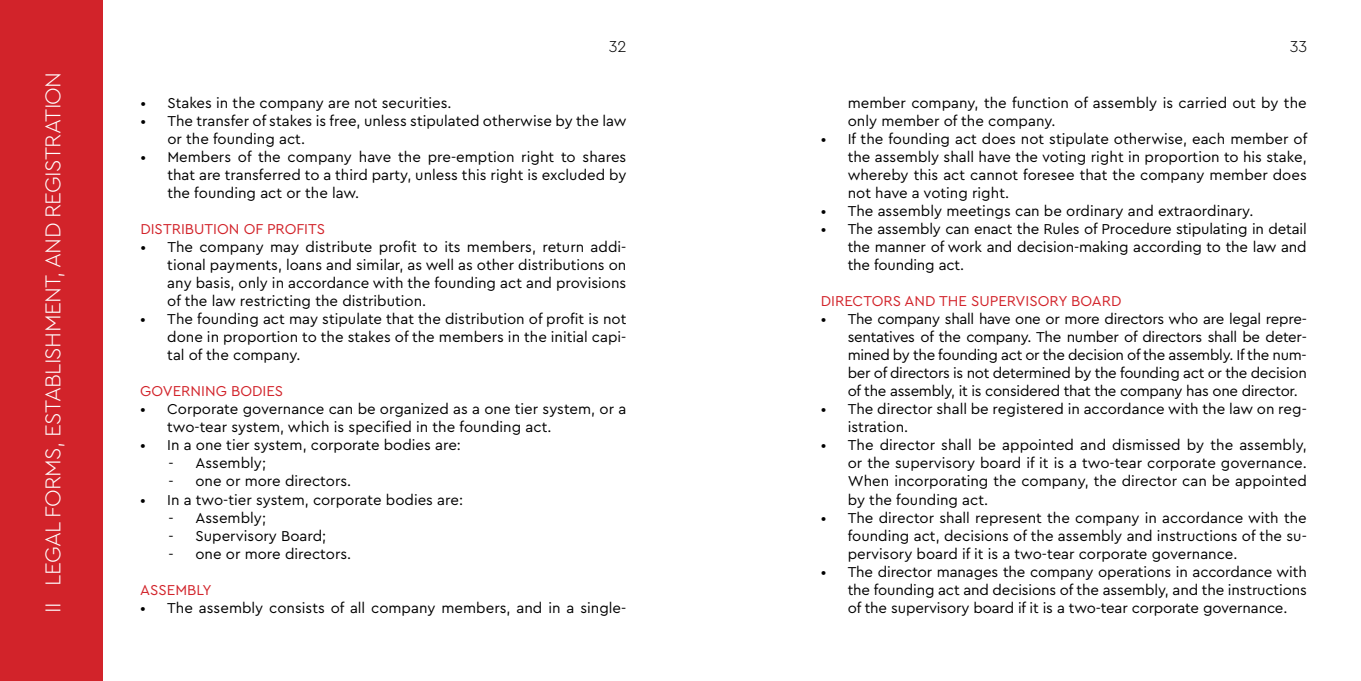
<style>
.page{position:relative;width:1361px;height:681px;background:#fff}
.page>*{position:absolute;margin:0;border:0;box-sizing:border-box;transform-origin:0 0}
.t1{font:300 22.5px "Cera Pro";letter-spacing:-.03em;color:#fff}
.t2{font:300 16.5px "Cera Pro";color:#000}
.t3{font:15px/18px "Cera Pro";color:#000;text-align:justify}
.t4{font:15px "Cera Pro";color:#d2232a}
</style>
<div class="page">
<div style="left:0;top:0;width:102px;height:680px;background:#d2232a"></div>
<h1 class="t1" style="left:38px;top:612px;width:542px;rotate:-90deg">II LEGAL FORMS, ESTABLISHMENT, AND REGISTRATION</h1>
<p class="t2" style="left:609px;top:35px;width:19px">32</p>
<p class="t2" style="left:1289px;top:35px;width:19px">33</p>
<p class="t3" style="left:140px;top:93px;width:313px">• Stakes in the company are not securities.</p>
<p class="t3" style="left:167px;top:111px;width:461px;text-indent:-27px">• The transfer of stakes is free, unless stipulated otherwise by the law or the founding act.</p>
<p class="t3" style="left:167px;top:147px;width:461px;text-indent:-27px">• Members of the company have the pre-emption right to shares that are transferred to a third party, unless this right is excluded by the founding act or the law.</p>
<p class="t4" style="left:140px;top:219px;width:186px">DISTRIBUTION OF PROFITS</p>
<p class="t3" style="left:167px;top:237px;width:461px;text-indent:-27px">• The company may distribute profit to its members, return addi&shy;tional payments, loans and similar, as well as other distributions on any basis, only in accordance with the founding act and provisions of the law restricting the distribution.</p>
<p class="t3" style="left:167px;top:309px;width:461px;text-indent:-27px">• The founding act may stipulate that the distribution of profit is not done in proportion to the stakes of the members in the initial capi&shy;tal of the company.</p>
<p class="t4" style="left:140px;top:381px;width:144px">GOVERNING BODIES</p>
<p class="t3" style="left:167px;top:399px;width:460px;text-indent:-27px">• Corporate governance can be organized as a one tier system, or a two-tear system, which is specified in the founding act.</p>
<p class="t3" style="left:140px;top:435px;width:322px">• In a one tier system, corporate bodies are:</p>
<p class="t3" style="left:168px;top:453px;width:99px">- Assembly;</p>
<p class="t3" style="left:168px;top:471px;width:184px">- one or more directors.</p>
<p class="t3" style="left:140px;top:489px;width:324px">• In a two-tier system, corporate bodies are:</p>
<p class="t3" style="left:168px;top:507px;width:99px">- Assembly;</p>
<p class="t3" style="left:168px;top:525px;width:159px">- Supervisory Board;</p>
<p class="t3" style="left:168px;top:543px;width:184px">- one or more directors.</p>
<p class="t4" style="left:140px;top:579px;width:73px">ASSEMBLY</p>
<p class="t3" style="left:140px;top:597px;width:488px">• The assembly consists of all company members, and in a single-</p>
<p class="t3" style="left:847px;top:93px;width:460px">member company, the function of assembly is carried out by the only member of the company.</p>
<p class="t3" style="left:847px;top:129px;width:461px;text-indent:-27px">• If the founding act does not stipulate otherwise, each member of the assembly shall have the voting right in proportion to his stake, whereby this act cannot foresee that the company member does not have a voting right.</p>
<p class="t3" style="left:820px;top:201px;width:434px">• The assembly meetings can be ordinary and extraordinary.</p>
<p class="t3" style="left:847px;top:219px;width:460px;text-indent:-27px">• The assembly can enact the Rules of Procedure stipulating in detail the manner of work and decision-making according to the law and the founding act.</p>
<p class="t4" style="left:820px;top:291px;width:302px">DIRECTORS AND THE SUPERVISORY BOARD</p>
<p class="t3" style="left:848px;top:309px;width:461px;text-indent:-27px">• The company shall have one or more directors who are legal repre&shy;sentatives of the company. The number of directors shall be deter&shy;mined by the founding act or the decision of the assembly. If the num&shy;ber of directors is not determined by the founding act or the decision of the assembly, it is considered that the company has one director.</p>
<p class="t3" style="left:848px;top:399px;width:460px;text-indent:-27px">• The director shall be registered in accordance with the law on reg&shy;istration.</p>
<p class="t3" style="left:848px;top:435px;width:461px;text-indent:-27px">• The director shall be appointed and dismissed by the assembly, or the supervisory board if it is a two-tear corporate governance.<br>When incorporating the company, the director can be appointed by the founding act.</p>
<p class="t3" style="left:847px;top:507px;width:461px;text-indent:-27px">• The director shall represent the company in accordance with the founding act, decisions of the assembly and instructions of the su&shy;pervisory board if it is a two-tear corporate governance.</p>
<p class="t3" style="left:848px;top:561px;width:461px;text-indent:-27px">• The director manages the company operations in accordance with the founding act and decisions of the assembly, and the instructions of the supervisory board if it is a two-tear corporate governance.</p>
</div>
